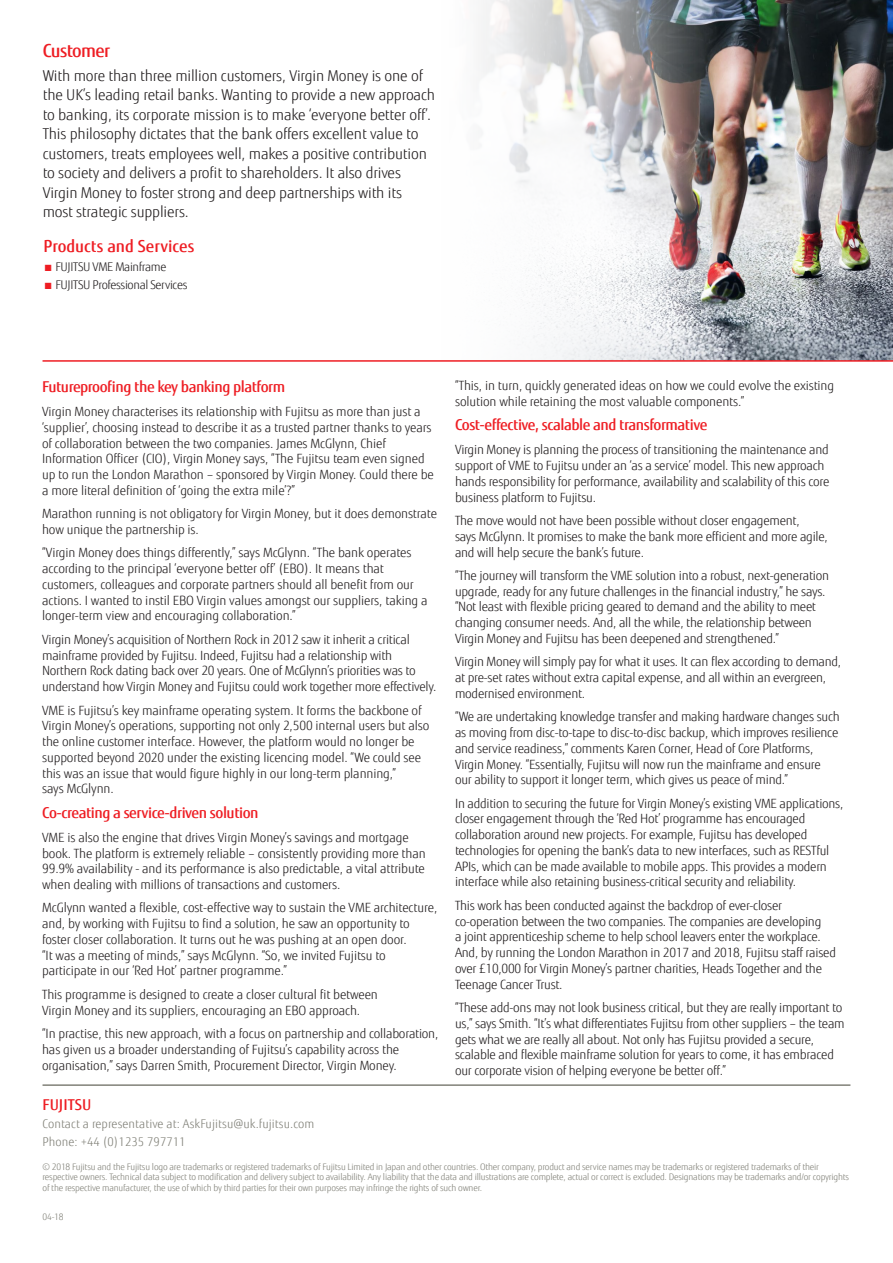
<style>
.page{position:relative;width:893px;height:1263px;background:#fff}
.page>*{position:absolute;margin:0;border:0;box-sizing:border-box;transform-origin:0 0}
.t1{font:500 18px "Fujitsu Sans";letter-spacing:-.03em;color:#ee1d23}
.Bullet{font:500 16.5px "Fujitsu Sans";color:#ee1d23}
.t2{font:300 15px/19.5px "Fujitsu Sans";letter-spacing:-.01em;color:#231f20}
.intro{font:500 15px "Fujitsu Sans";letter-spacing:-.03em;color:#ee1d23}
.intro-2{font:500 15px "Fujitsu Sans";color:#ee1d23}
.t3{font:300 12.75px/15.8px "Fujitsu Sans";letter-spacing:-.02em;color:#231f20}
.intro-3{font:300 12px "Fujitsu Sans";letter-spacing:.005em;color:#818178}
.Bullet-2{font:300 12px "Fujitsu Sans";letter-spacing:-.03em;color:#231f20}
.intro-4{font:300 9px/10.5px "Fujitsu Sans";letter-spacing:-.02em;color:#818178}
.s1{color:#ee1d23}
</style>
<div class="page">
<img style="left:746px;top:0;width:147px;height:360px">
<img style="left:481px;top:0;width:265px;height:360px">
<hr style="left:43px;top:360px;width:850px;height:2px;background:#ee1d23">
<hr style="left:43px;top:1084px;width:807px;height:2px;background:#818178">
<p class="t1" style="left:43px;top:39px;width:69px">Customer</p>
<p class="t2" style="left:43px;top:66px;width:394px">With more than three million customers, Virgin Money is one of the UK’s leading retail banks. Wanting to provide a new approach to banking, its corporate mission is to make ‘everyone better off’.<br>This philosophy dictates that the bank offers excellent value to customers, treats employees well, makes a positive contribution to society and delivers a profit to shareholders. It also drives Virgin Money to foster strong and deep partnerships with its most strategic suppliers.</p>
<p class="Bullet" style="left:44px;top:236px;width:152px">Products and Services</p>
<p class="Bullet-2" style="left:44px;top:260px;width:124px"><span class="s1">■</span> FUJITSU VME Mainframe</p>
<p class="Bullet-2" style="left:44px;top:278px;width:145px"><span class="s1">■</span> FUJITSU Professional Services</p>
<p class="intro" style="left:42px;top:377px;width:245px">Futureproofing the key banking platform</p>
<p class="t3" style="left:42px;top:404px;width:393px">Virgin Money characterises its relationship with Fujitsu as more than just a ‘supplier’, choosing instead to describe it as a trusted partner thanks to years of collaboration between the two companies. James McGlynn, Chief Information Officer (CIO), Virgin Money says, “The Fujitsu team even signed up to run the London Marathon – sponsored by Virgin Money. Could there be a more literal definition of ‘going the extra mile’?”</p>
<p class="t3" style="left:42px;top:506px;width:397px">Marathon running is not obligatory for Virgin Money, but it does demonstrate how unique the partnership is.</p>
<p class="t3" style="left:42px;top:545px;width:387px">“Virgin Money does things differently,” says McGlynn. “The bank operates according to the principal ‘everyone better off’ (EBO). It means that customers, colleagues and corporate partners should all benefit from our actions. I wanted to instil EBO Virgin values amongst our suppliers, taking a longer-term view and encouraging collaboration.”</p>
<p class="t3" style="left:42px;top:632px;width:396px">Virgin Money’s acquisition of Northern Rock in 2012 saw it inherit a critical mainframe provided by Fujitsu. Indeed, Fujitsu had a relationship with Northern Rock dating back over 20 years. One of McGlynn’s priorities was to understand how Virgin Money and Fujitsu could work together more effectively.</p>
<p class="t3" style="left:42px;top:702px;width:389px">VME is Fujitsu’s key mainframe operating system. It forms the backbone of Virgin Money’s operations, supporting not only 2,500 internal users but also the online customer interface. However, the platform would no longer be supported beyond 2020 under the existing licencing model. “We could see this was an issue that would figure highly in our long-term planning,”<br>says McGlynn.</p>
<p class="intro" style="left:42px;top:803px;width:218px">Co-creating a service-driven solution</p>
<p class="t3" style="left:42px;top:829px;width:385px">VME is also the engine that drives Virgin Money’s savings and mortgage book. The platform is extremely reliable – consistently providing more than 99.9% availability - and its performance is also predictable, a vital attribute when dealing with millions of transactions and customers.</p>
<p class="t3" style="left:42px;top:900px;width:397px">McGlynn wanted a flexible, cost-effective way to sustain the VME architecture, and, by working with Fujitsu to find a solution, he saw an opportunity to foster closer collaboration. It turns out he was pushing at an open door.<br>“It was a meeting of minds,” says McGlynn. “So, we invited Fujitsu to participate in our ‘Red Hot’ partner programme.”</p>
<p class="t3" style="left:42px;top:986px;width:337px">This programme is designed to create a closer cultural fit between<br>Virgin Money and its suppliers, encouraging an EBO approach.</p>
<p class="t3" style="left:42px;top:1026px;width:398px">“In practise, this new approach, with a focus on partnership and collaboration, has given us a broader understanding of Fujitsu’s capability across the organisation,” says Darren Smith, Procurement Director, Virgin Money.</p>
<p class="intro-2" style="left:43px;top:1095px;width:50px">FUJITSU</p>
<p class="intro-3" style="left:43px;top:1116px;width:273px">Contact a representative at: AskFujitsu@uk.fujitsu.com</p>
<p class="intro-3" style="left:43px;top:1134px;width:145px">Phone: +44 (0)1235 797711</p>
<p class="t3" style="left:455px;top:378px;width:381px">“This, in turn, quickly generated ideas on how we could evolve the existing solution while retaining the most valuable components.”</p>
<p class="intro" style="left:455px;top:415px;width:254px">Cost-effective, scalable and transformative</p>
<p class="t3" style="left:455px;top:442px;width:376px">Virgin Money is planning the process of transitioning the maintenance and support of VME to Fujitsu under an ‘as a service’ model. This new approach hands responsibility for performance, availability and scalability of this core business platform to Fujitsu.</p>
<p class="t3" style="left:455px;top:513px;width:374px">The move would not have been possible without closer engagement,<br>says McGlynn. It promises to make the bank more efficient and more agile, and will help secure the bank’s future.</p>
<p class="t3" style="left:455px;top:568px;width:376px">“The journey will transform the VME solution into a robust, next-generation upgrade, ready for any future challenges in the financial industry,” he says. “Not least with flexible pricing geared to demand and the ability to meet changing consumer needs. And, all the while, the relationship between Virgin Money and Fujitsu has been deepened and strengthened.”</p>
<p class="t3" style="left:455px;top:654px;width:388px">Virgin Money will simply pay for what it uses. It can flex according to demand, at pre-set rates without extra capital expense, and all within an evergreen, modernised environment.</p>
<p class="t3" style="left:455px;top:709px;width:386px">“We are undertaking knowledge transfer and making hardware changes such as moving from disc-to-tape to disc-to-disc backup, which improves resilience and service readiness,” comments Karen Corner, Head of Core Platforms, Virgin Money. “Essentially, Fujitsu will now run the mainframe and ensure our ability to support it longer term, which gives us peace of mind.”</p>
<p class="t3" style="left:455px;top:795px;width:390px">In addition to securing the future for Virgin Money’s existing VME applications, closer engagement through the ‘Red Hot’ programme has encouraged collaboration around new projects. For example, Fujitsu has developed technologies for opening the bank’s data to new interfaces, such as RESTful APIs, which can be made available to mobile apps. This provides a modern interface while also retaining business-critical security and reliability.</p>
<p class="t3" style="left:455px;top:897px;width:383px">This work has been conducted against the backdrop of ever-closer co-operation between the two companies. The companies are developing<br>a joint apprenticeship scheme to help school leavers enter the workplace.<br>And, by running the London Marathon in 2017 and 2018, Fujitsu staff raised over £10,000 for Virgin Money’s partner charities, Heads Together and the Teenage Cancer Trust.</p>
<p class="t3" style="left:455px;top:1000px;width:391px">“These add-ons may not look business critical, but they are really important to us,” says Smith. “It’s what differentiates Fujitsu from other suppliers – the team gets what we are really all about. Not only has Fujitsu provided a secure, scalable and flexible mainframe solution for years to come, it has embraced our corporate vision of helping everyone be better off.”</p>
<p class="intro-4" style="left:43px;top:1161px;width:808px">© 2018 Fujitsu and the Fujitsu logo are trademarks or registered trademarks of Fujitsu Limited in Japan and other countries. Other company, product and service names may be trademarks or registered trademarks of their respective owners. Technical data subject to modification and delivery subject to availability. Any liability that the data and illustrations are complete, actual or correct is excluded. Designations may be trademarks and/or copyrights of the respective manufacturer, the use of which by third parties for their own purposes may infringe the rights of such owner.</p>
<p class="intro-4" style="left:43px;top:1212px;width:23px">04-18</p>
</div>
